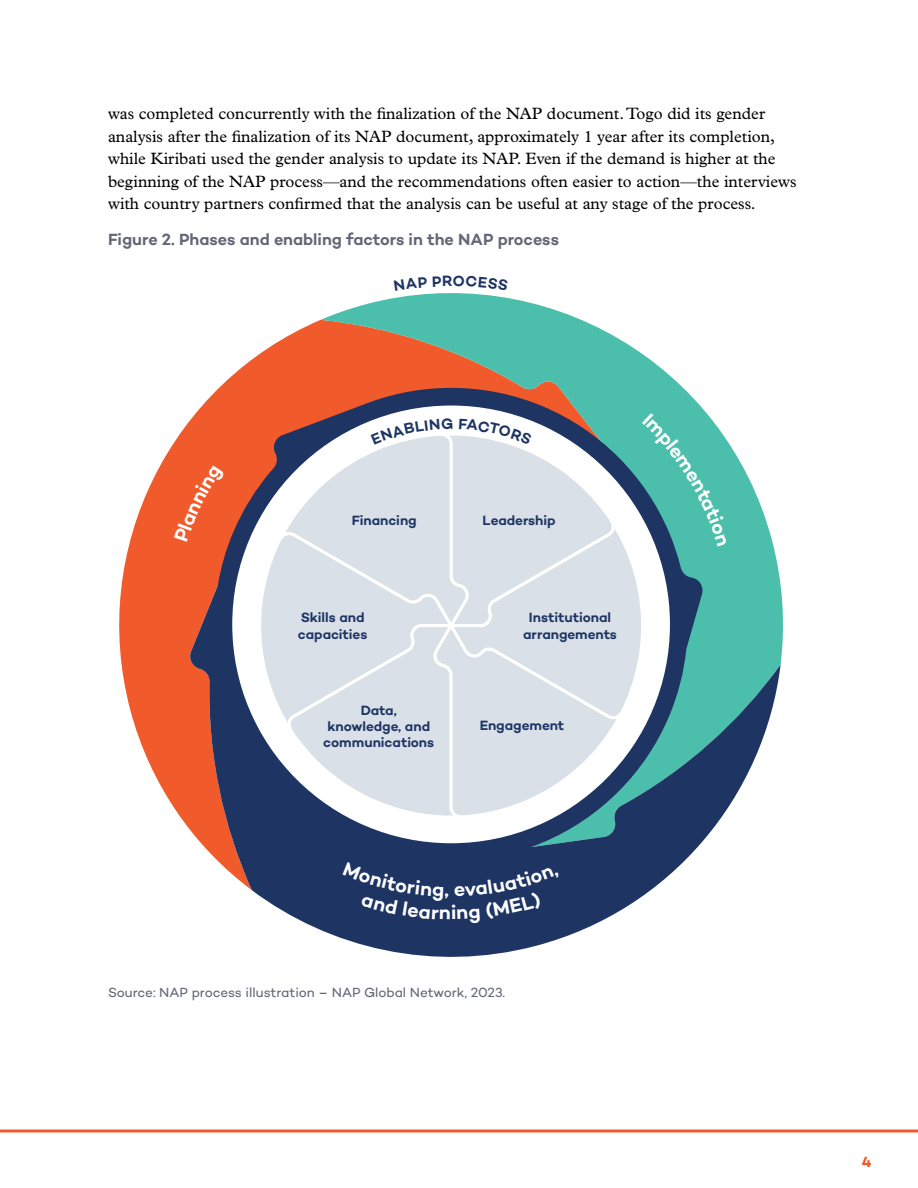
<style>
.page{position:relative;width:918px;height:1188px;background:#fff}
.page>*{position:absolute;margin:0;border:0;box-sizing:border-box;transform-origin:0 0}
.Figure_Title{font:16.5px/22.5px "Plantin MT Pro";color:#000}
.Figure_Title-2{font:600 16.5px "Campton";letter-spacing:-.005em;color:#636874}
.t1{font:700 15px "Campton";color:#f15a29}
.t2{font:600 13.65px/16.4px "Campton";letter-spacing:-.005em;color:#1e3564;text-align:center}
.Source{font:13.5px "Campton";letter-spacing:-.005em;color:#636874}
</style>
<div class="page">
<hr style="left:0;top:1130px;width:918px;height:2px;background:#f15a29">
<svg style="left:180px;top:320px;width:141px;height:113px"></svg>
<svg style="left:321px;top:293px;width:111px;height:95px;background:#c38866"></svg>
<svg style="left:188px;top:388px;width:532px;height:569px"></svg>
<svg style="left:432px;top:293px;width:351px;height:516px"></svg>
<svg style="left:119px;top:433px;width:351px;height:524px"></svg>
<div style="left:174px;top:466px;width:51px;height:76px;background:#f15a2b"></div>
<div style="left:343px;top:862px;width:217px;height:62px;background:#1e3564"></div>
<svg style="left:256px;top:413px;width:471px;height:407px"></svg>
<p class="Figure_Title" style="left:108px;top:103px;width:690px">was completed concurrently with the finalization of the NAP document. Togo did its gender analysis after the finalization of its NAP document, approximately 1 year after its completion, while Kiribati used the gender analysis to update its NAP. Even if the demand is higher at the beginning of the NAP process—and the recommendations often easier to action—the interviews with country partners confirmed that the analysis can be useful at any stage of the process.</p>
<p class="Figure_Title-2" style="left:108px;top:229px;width:453px">Figure 2. Phases and enabling factors in the NAP process</p>
<p class="t2" style="left:352px;top:512px;width:67px">Financing</p>
<p class="t2" style="left:298px;top:609px;width:71px;text-align:left">Skills and capacities</p>
<p class="t2" style="left:323px;top:701px;width:113px">Data, knowledge, and communications</p>
<p class="t2" style="left:483px;top:512px;width:75px">Leadership</p>
<p class="t2" style="left:523px;top:609px;width:95px">Institutional arrangements</p>
<p class="t2" style="left:480px;top:717px;width:86px">Engagement</p>
<p class="Source" style="left:108px;top:984px;width:399px">Source: NAP process illustration – NAP Global Network, 2023.</p>
<p class="t1" style="left:862px;top:1152px;width:11px">4</p>
</div>
